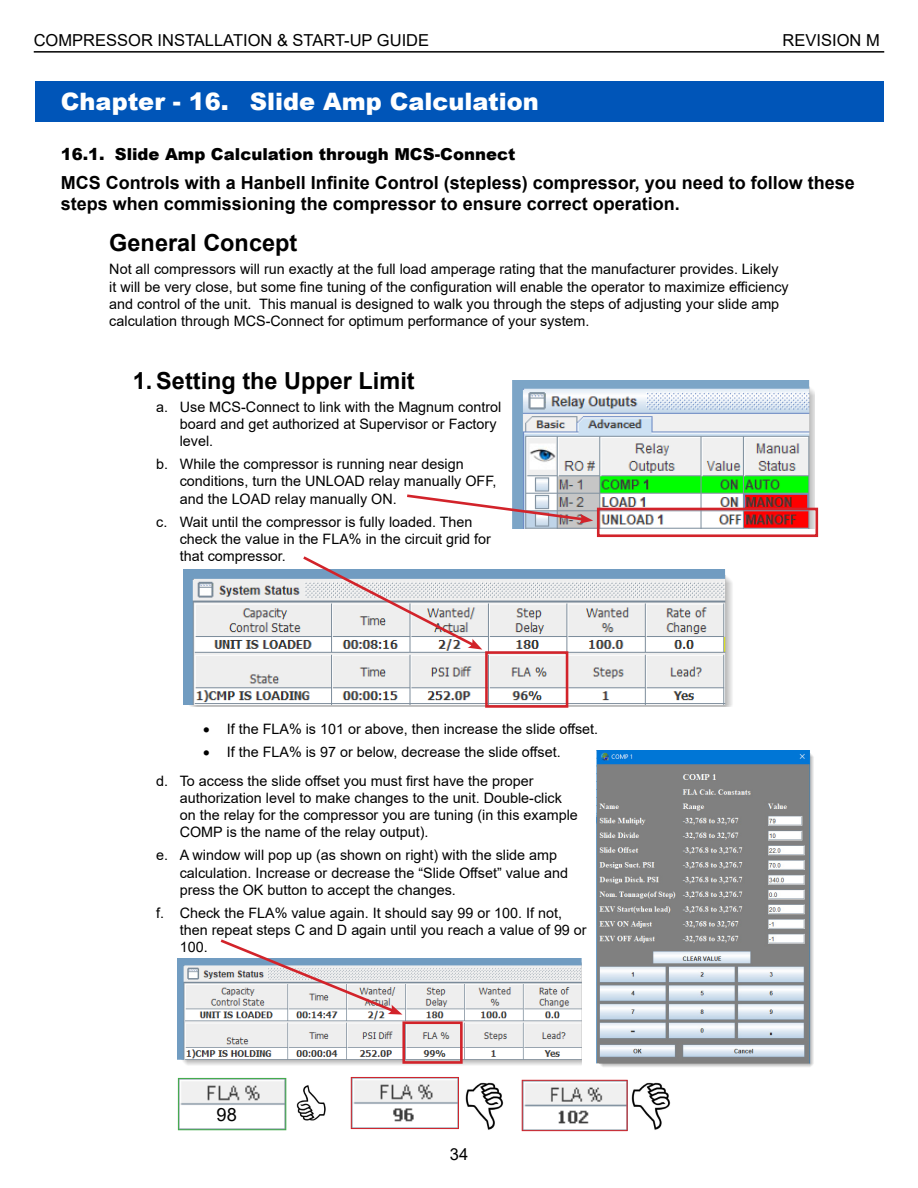
<style>
.page{position:relative;width:918px;height:1188px;background:#fff}
.page>*{position:absolute;margin:0;border:0;box-sizing:border-box;transform-origin:0 0}
.t1{font:900 24px "Arial";color:#fff}
.t2{font:700 23.55px "Arial";color:#000}
.t3{font:18.3px "Arial";color:#000}
.t4{font:700 18px/21.6px "Arial";color:#000}
.t5{font:16.5px "Arial";color:#000}
.t6{font:900 16.5px "Arial";color:#000}
.t7{font:14.4px/17.2px "Arial";color:#000}
.t8{font:13.05px "Arial";color:#000}
</style>
<div class="page">
<hr style="left:34px;top:51px;width:850px;height:2px;background:#000">
<div style="left:35px;top:81px;width:849px;height:41px;background:#0055b8"></div>
<img style="left:512px;top:381px;width:302px;height:147px">
<div style="left:597px;top:508px;width:221px;height:29px;border:3px solid #d2232a"></div>
<svg style="left:407px;top:493px;width:186px;height:31px"></svg>
<img style="left:184px;top:570px;width:548px;height:137px">
<div style="left:485px;top:651px;width:83px;height:57px;border:3px solid #d2232a"></div>
<svg style="left:300px;top:556px;width:182px;height:94px"></svg>
<img style="left:596px;top:751px;width:218px;height:316px">
<img style="left:353px;top:1080px;width:104px;height:42px">
<div style="left:351px;top:1077px;width:108px;height:52px;border:1px solid #d2232a"></div>
<img style="left:465px;top:1082px;width:39px;height:48px">
<img style="left:524px;top:1083px;width:102px;height:41px">
<div style="left:522px;top:1080px;width:106px;height:51px;border:1px solid #d2232a"></div>
<img style="left:631px;top:1082px;width:39px;height:48px">
<img style="left:178px;top:959px;width:404px;height:106px">
<div style="left:402px;top:1021px;width:61px;height:43px;border:3px solid #d2232a"></div>
<svg style="left:218px;top:939px;width:184px;height:76px"></svg>
<img style="left:297px;top:1085px;width:29px;height:36px">
<img style="left:180px;top:1081px;width:104px;height:24px">
<div style="left:178px;top:1078px;width:108px;height:52px;border:1px solid #41ad49"></div>
<p class="t5" style="left:34px;top:29px;width:397px">COMPRESSOR INSTALLATION &amp; START-UP GUIDE</p>
<p class="t5" style="left:783px;top:29px;width:99px">REVISION M</p>
<h1 class="t1" style="left:61px;top:84px;width:479px">Chapter - 16. Slide Amp Calculation</h1>
<p class="t6" style="left:61px;top:142px;width:456px">16.1. Slide Amp Calculation through MCS-Connect</p>
<p class="t4" style="left:61px;top:172px;width:796px">MCS Controls with a Hanbell Infinite Control (stepless) compressor, you need to follow these steps when commissioning the compressor to ensure correct operation.</p>
<p class="t8" style="left:694px;top:180px;width:122px">Revision 07-23-2021</p>
<h2 class="t2" style="left:109px;top:226px;width:189px">General Concept</h2>
<p class="t7" style="left:109px;top:261px;width:681px">Not all compressors will run exactly at the full load amperage rating that the manufacturer provides. Likely it will be very close, but some fine tuning of the configuration will enable the operator to maximize efficiency and control of the unit. This manual is designed to walk you through the steps of adjusting your slide amp calculation through MCS-Connect for optimum performance of your system.</p>
<h2 class="t2" style="left:133px;top:364px;width:283px">1. Setting the Upper Limit</h2>
<p class="t7" style="left:180px;top:398px;width:323px;text-indent:-23px">a. Use MCS-Connect to link with the Magnum control board and get authorized at Supervisor or Factory level.</p>
<p class="t7" style="left:180px;top:455px;width:318px;text-indent:-23px">b. While the compressor is running near design conditions, turn the UNLOAD relay manually OFF, and the LOAD relay manually ON.</p>
<p class="t7" style="left:180px;top:513px;width:313px;text-indent:-23px">c. Wait until the compressor is fully loaded. Then check the value in the FLA% in the circuit grid for that compressor.</p>
<p class="t7" style="left:203px;top:720px;width:397px">• If the FLA% is 101 or above, then increase the slide offset.</p>
<p class="t7" style="left:156px;top:737px;width:406px;line-height:29px;text-indent:47px">• If the FLA% is 97 or below, decrease the slide offset. d. To access the slide offset you must first have the proper</p>
<p class="t7" style="left:180px;top:789px;width:400px">authorization level to make changes to the unit. Double-click on the relay for the compressor you are tuning (in this example<br>COMP is the name of the relay output).</p>
<p class="t7" style="left:180px;top:847px;width:390px;text-indent:-23px">e. A window will pop up (as shown on right) with the slide amp calculation. Increase or decrease the “Slide Offset” value and press the OK button to accept the changes.</p>
<p class="t7" style="left:180px;top:904px;width:408px;text-indent:-23px">f. Check the FLA% value again. It should say 99 or 100. If not, then repeat steps C and D again until you reach a value of 99 or<br>100.</p>
<p class="t3" style="left:217px;top:1102px;width:22px">98</p>
<p class="t5" style="left:450px;top:1142px;width:20px">34</p>
</div>
